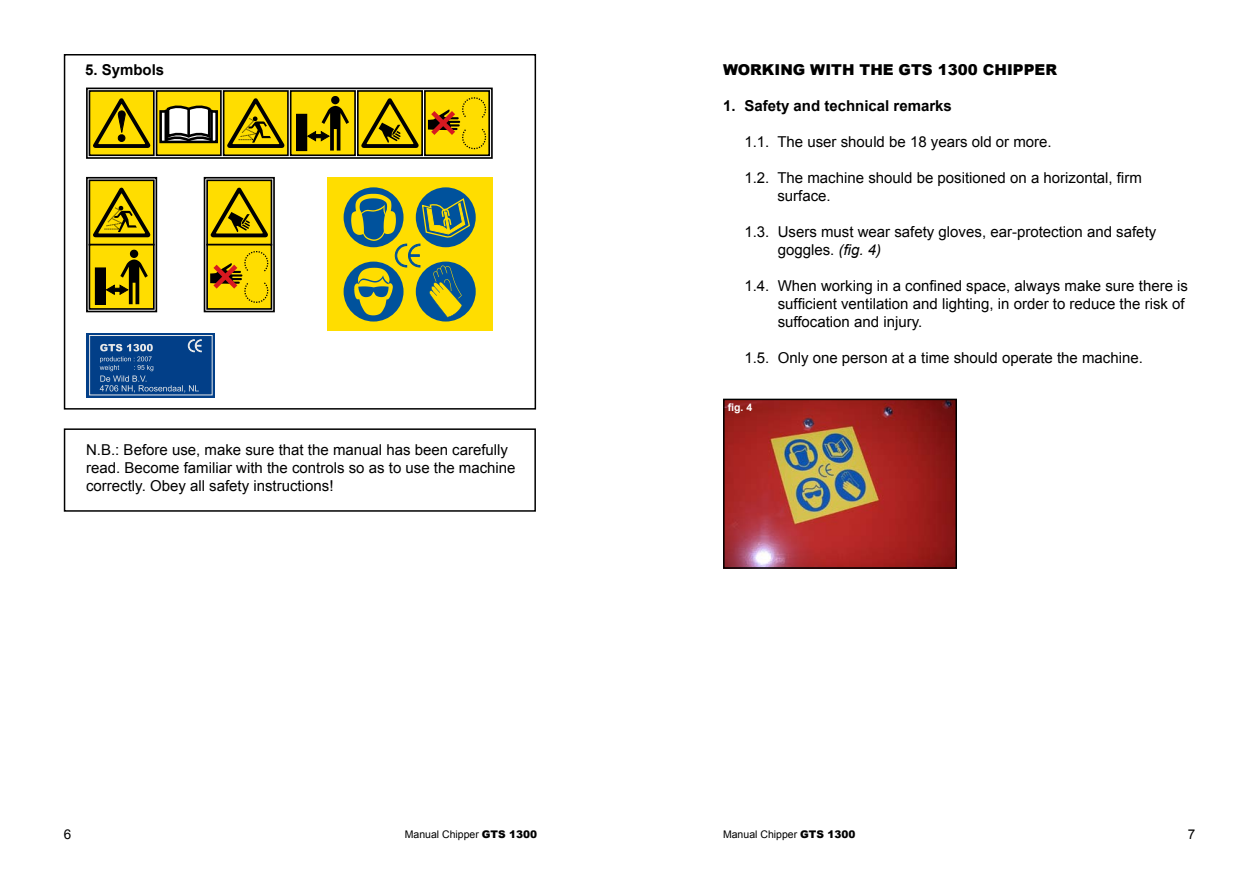
<style>
.page{position:relative;width:1259px;height:893px;background:#fff}
.page>*{position:absolute;margin:0;border:0;box-sizing:border-box;transform-origin:0 0}
.t1{font:15px/18px "Arial";color:#000}
.t2{font:700 15px "Arial";color:#000}
.t3{font:900 15px "Arial";color:#000}
.t4{font:13.5px "Arial";color:#000}
.t5{font:10.5px "Arial";color:#000}
.t6{font:700 10.5px "Arial";color:#fff}
.s1{font-style:italic}
.s2{font-weight:900}
</style>
<div class="page">
<div style="left:64px;top:428px;width:472px;height:84px;border:2px solid #000"></div>
<svg style="left:86px;top:87px;width:407px;height:72px;background:#b19b17"></svg>
<svg style="left:86px;top:176px;width:72px;height:137px;background:#aa950c"></svg>
<svg style="left:203px;top:176px;width:72px;height:137px;background:#bba111"></svg>
<div style="left:87px;top:333px;width:128px;height:64px;background:#023f88"></div>
<svg style="left:100px;top:339px;width:102px;height:54px"></svg>
<div style="left:89px;top:335px;width:123px;height:60px;border:1px solid #e6e7e8"></div>
<div style="left:327px;top:178px;width:165px;height:153px;background:#fd0"></div>
<svg style="left:343px;top:262px;width:60px;height:60px"></svg>
<svg style="left:343px;top:187px;width:60px;height:60px"></svg>
<svg style="left:416px;top:262px;width:60px;height:60px"></svg>
<div style="left:416px;top:187px;width:60px;height:60px;background:#00529c;border-radius:50%"></div>
<svg style="left:351px;top:194px;width:120px;height:124px"></svg>
<div style="left:64px;top:54px;width:472px;height:356px;border:2px solid #000"></div>
<img style="left:726px;top:402px;width:228px;height:164px">
<div style="left:723px;top:399px;width:234px;height:170px;border:2px solid #000"></div>
<p class="t2" style="left:85px;top:60px;width:81px">5. Symbols</p>
<p class="t1" style="left:86px;top:441px;width:431px">N.B.: Before use, make sure that the manual has been carefully read. Become familiar with the controls so as to use the machine correctly. Obey all safety instructions!</p>
<p class="t3" style="left:723px;top:58px;width:335px">WORKING WITH THE GTS 1300 CHIPPER</p>
<p class="t2" style="left:723px;top:95px;width:230px">1. Safety and technical remarks</p>
<p class="t1" style="left:744px;top:132px;width:309px">1.1. The user should be 18 years old or more.</p>
<p class="t1" style="left:777px;top:168px;width:366px;text-indent:-33px">1.2. The machine should be positioned on a horizontal, firm surface.</p>
<p class="t1" style="left:777px;top:222px;width:380px;text-indent:-33px">1.3. Users must wear safety gloves, ear-protection and safety goggles. <span class="s1">(fig. 4)</span></p>
<p class="t1" style="left:777px;top:276px;width:412px;text-indent:-33px">1.4. When working in a confined space, always make sure there is sufficient ventilation and lighting, in order to reduce the risk of suffocation and injury.</p>
<p class="t1" style="left:744px;top:348px;width:400px">1.5. Only one person at a time should operate the machine.</p>
<p class="t6" style="left:727px;top:400px;width:26px">fig. 4</p>
<p class="t4" style="left:64px;top:825px;width:9px">6</p>
<p class="t5" style="left:405px;top:827px;width:134px">Manual Chipper <span class="s2">GTS 1300</span></p>
<p class="t5" style="left:723px;top:827px;width:134px">Manual Chipper <span class="s2">GTS 1300</span></p>
<p class="t4" style="left:1187px;top:825px;width:9px">7</p>
</div>
